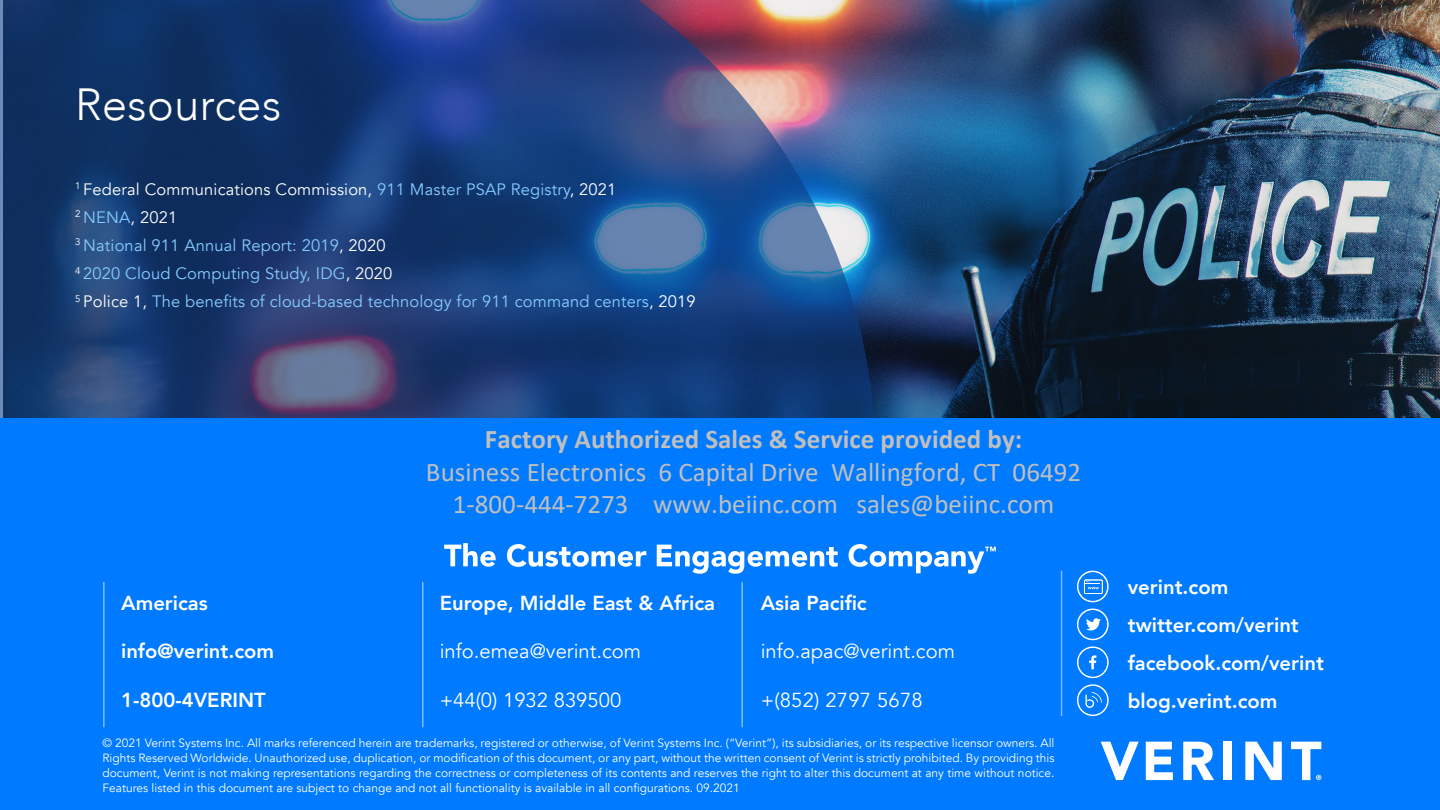
<style>
.page{position:relative;width:1440px;height:810px;background:#fff}
.page>*{position:absolute;margin:0;border:0;box-sizing:border-box;transform-origin:0 0}
.t1{font:300 45px "Avenir";letter-spacing:.01em;color:#fff}
.t2{font:27px/32.4px "Calibri";color:#bfbfbf;text-align:center}
.t3{font:700 27px "Calibri";color:#bfbfbf}
.t4{font:800 20.25px/38.2px "Avenir";color:#fff}
.t5{font:20.25px "Avenir";color:#fff}
.t6{font:16.5px/28.1px "Avenir";letter-spacing:.01em;color:#85cbff}
.t7{font:12px/15px "Avenir";color:#fff;text-align:justify}
.s1{color:#fff}
</style>
<div class="page">
<img style="left:876px;top:0;width:564px;height:418px">
<svg style="left:0;top:0;width:876px;height:418px;background:#274379"></svg>
<div style="left:0;top:418px;width:1440px;height:392px;background:#007aff"></div>
<hr style="left:1061px;top:571px;width:1px;height:145px;background:#80bdff">
<hr style="left:741px;top:582px;width:2px;height:145px;background:#80bdff">
<hr style="left:422px;top:582px;width:1px;height:145px;background:#80bdff">
<hr style="left:103px;top:582px;width:2px;height:145px;background:#80bdff">
<svg style="left:1077px;top:571px;width:32px;height:32px"></svg>
<svg style="left:1077px;top:609px;width:32px;height:108px"></svg>
<svg style="left:1101px;top:742px;width:38px;height:38px"></svg>
<svg style="left:1146px;top:742px;width:27px;height:38px"></svg>
<svg style="left:1183px;top:742px;width:31px;height:38px"></svg>
<div style="left:1224px;top:742px;width:8px;height:38px;background:#fff"></div>
<svg style="left:1245px;top:742px;width:37px;height:38px"></svg>
<svg style="left:1291px;top:742px;width:30px;height:38px"></svg>
<svg style="left:444px;top:543px;width:52px;height:24px"></svg>
<svg style="left:507px;top:544px;width:139px;height:23px"></svg>
<svg style="left:657px;top:545px;width:181px;height:29px"></svg>
<svg style="left:849px;top:544px;width:147px;height:30px"></svg>
<h1 class="t1" style="left:75px;top:78px;width:208px">Resources</h1>
<p class="t6" style="left:75px;top:175px;width:622px"><sup>1</sup> <span class="s1">Federal Communications Commission,</span> 911 Master PSAP Registry<span class="s1">, 2021<br></span><sup>2</sup> NENA<span class="s1">, 2021<br></span><sup>3</sup> National 911 Annual Report: 2019<span class="s1">, 2020<br></span><sup>4</sup> 2020 Cloud Computing Study, IDG<span class="s1">, 2020<br></span><sup>5</sup> <span class="s1">Police 1,</span> The benefits of cloud-based technology for 911 command centers<span class="s1">, 2019</span></p>
<h3 class="t4" style="left:121px;top:584px;width:88px">Americas</h3>
<h3 class="t4" style="left:121px;top:632px;width:155px">info@verint.com</h3>
<h3 class="t4" style="left:121px;top:681px;width:146px">1-800-4VERINT</h3>
<h2 class="t3" style="left:485px;top:420px;width:539px">Factory Authorized Sales &amp; Service provided by:</h2>
<h2 class="t2" style="left:426px;top:455px;width:657px">Business Electronics 6 Capital Drive Wallingford, CT 06492<br>1-800-444-7273 www.beiinc.com sales@beiinc.com</h2>
<h3 class="t4" style="left:440px;top:584px;width:277px">Europe, Middle East &amp; Africa</h3>
<h3 class="t5" style="left:440px;top:639px;width:203px">info.emea@verint.com</h3>
<h3 class="t5" style="left:440px;top:688px;width:183px">+44(0) 1932 839500</h3>
<h3 class="t4" style="left:761px;top:584px;width:107px">Asia Pacific</h3>
<h3 class="t5" style="left:761px;top:639px;width:196px">info.apac@verint.com</h3>
<h3 class="t5" style="left:761px;top:688px;width:164px">+(852) 2797 5678</h3>
<p class="t7" style="left:102px;top:736px;width:954px">© 2021 Verint Systems Inc. All marks referenced herein are trademarks, registered or otherwise, of Verint Systems Inc. (“Verint”), its subsidiaries, or its respective licensor owners. All Rights Reserved Worldwide. Unauthorized use, duplication, or modification of this document, or any part, without the written consent of Verint is strictly prohibited. By providing this document, Verint is not making representations regarding the correctness or completeness of its contents and reserves the right to alter this document at any time without notice.<br>Features listed in this document are subject to change and not all functionality is available in all configurations. 09.2021</p>
<h3 class="t4" style="left:1128px;top:567px;width:198px">verint.com twitter.com/verint facebook.com/verint blog.verint.com</h3>
</div>
